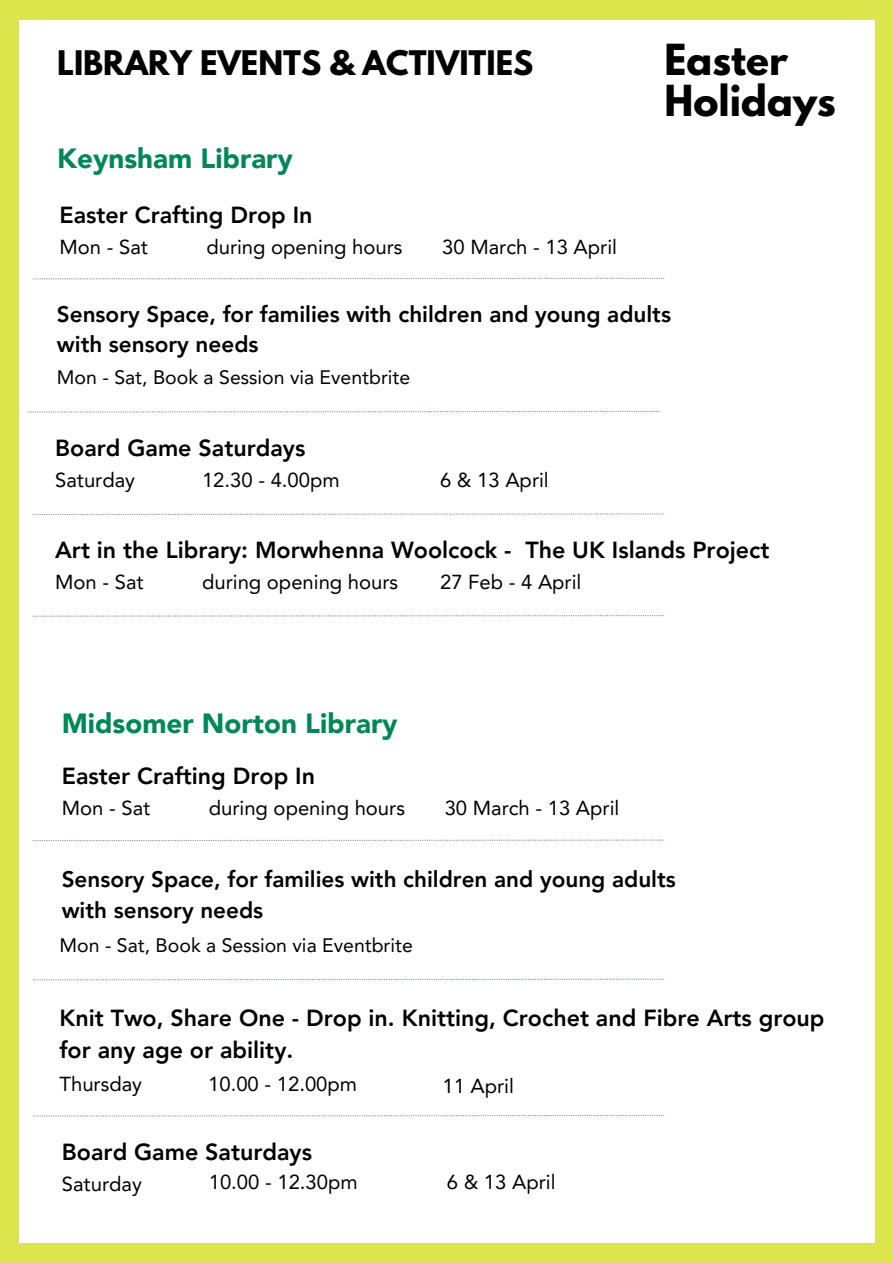
<style>
.page{position:relative;width:893px;height:1263px;background:#dce64c}
.page>*{position:absolute;margin:0;border:0;box-sizing:border-box;transform-origin:0 0}
.t1{font:700 37.95px/41.2px "League Spartan";color:#000}
.t2{font:700 30px "League Spartan";color:#000}
.t3{font:900 27.75px "Avenir LT Pro";color:#008758}
.t4{font:800 23.25px/32.1px "Avenir LT Pro";color:#000}
.t5{font:800 22.5px/30.9px "Avenir LT Pro";color:#000}
.t6{font:20.25px "Avenir LT Pro";color:#000}
.t7{font:19.5px "Avenir LT Pro";color:#000}
</style>
<div class="page">
<div style="left:19px;top:20px;width:855px;height:1222px;background:#fff"></div>
<svg style="left:33px;top:1115px;width:631px;height:1px"></svg>
<svg style="left:33px;top:839px;width:631px;height:2px"></svg>
<svg style="left:33px;top:278px;width:631px;height:1px"></svg>
<svg style="left:33px;top:979px;width:631px;height:1px"></svg>
<svg style="left:28px;top:411px;width:631px;height:2px"></svg>
<svg style="left:33px;top:513px;width:631px;height:2px"></svg>
<svg style="left:33px;top:615px;width:631px;height:2px"></svg>
<h2 class="t2" style="left:57px;top:48px;width:478px">LIBRARY EVENTS &amp; ACTIVITIES</h2>
<h3 class="t3" style="left:57px;top:147px;width:237px">Keynsham Library</h3>
<p class="t4" style="left:59px;top:201px;width:255px">Easter Crafting Drop In</p>
<p class="t6" style="left:59px;top:238px;width:90px">Mon - Sat</p>
<h4 class="t6" style="left:206px;top:238px;width:198px">during opening hours</h4>
<h4 class="t6" style="left:442px;top:238px;width:176px">30 March - 13 April</h4>
<p class="t1" style="left:664px;top:43px;width:173px">Easter<br>Holidays</p>
<h4 class="t5" style="left:57px;top:300px;width:615px">Sensory Space, for families with children and young adults with sensory needs</h4>
<p class="t7" style="left:57px;top:369px;width:355px">Mon - Sat, Book a Session via Eventbrite</p>
<p class="t4" style="left:55px;top:434px;width:252px">Board Game Saturdays</p>
<h4 class="t6" style="left:55px;top:472px;width:81px">Saturday</h4>
<p class="t6" style="left:202px;top:472px;width:139px">12.30 - 4.00pm</p>
<p class="t6" style="left:440px;top:472px;width:110px">6 &amp; 13 April</p>
<p class="t4" style="left:55px;top:536px;width:716px">Art in the Library: Morwhenna Woolcock - The UK Islands Project</p>
<p class="t6" style="left:440px;top:574px;width:143px">27 Feb - 4 April</p>
<h3 class="t6" style="left:55px;top:574px;width:90px">Mon - Sat</h3>
<h4 class="t6" style="left:202px;top:574px;width:198px">during opening hours</h4>
<h4 class="t3" style="left:62px;top:712px;width:337px">Midsomer Norton Library</h4>
<p class="t4" style="left:62px;top:761px;width:255px">Easter Crafting Drop In</p>
<p class="t6" style="left:62px;top:799px;width:90px">Mon - Sat</p>
<p class="t6" style="left:209px;top:799px;width:198px">during opening hours</p>
<h4 class="t6" style="left:445px;top:799px;width:176px">30 March - 13 April</h4>
<p class="t5" style="left:62px;top:866px;width:615px">Sensory Space, for families with children and young adults with sensory needs</p>
<p class="t7" style="left:59px;top:937px;width:355px">Mon - Sat, Book a Session via Eventbrite</p>
<p class="t4" style="left:59px;top:1003px;width:766px">Knit Two, Share One - Drop in. Knitting, Crochet and Fibre Arts group for any age or ability.</p>
<p class="t6" style="left:59px;top:1076px;width:84px">Thursday</p>
<p class="t6" style="left:208px;top:1076px;width:150px">10.00 - 12.00pm</p>
<h1 class="t6" style="left:442px;top:1078px;width:73px">11 April</h1>
<p class="t4" style="left:62px;top:1138px;width:252px">Board Game Saturdays</p>
<h4 class="t6" style="left:62px;top:1175px;width:81px">Saturday</h4>
<p class="t6" style="left:209px;top:1173px;width:150px">10.00 - 12.30pm</p>
<p class="t6" style="left:447px;top:1173px;width:110px">6 &amp; 13 April</p>
</div>
